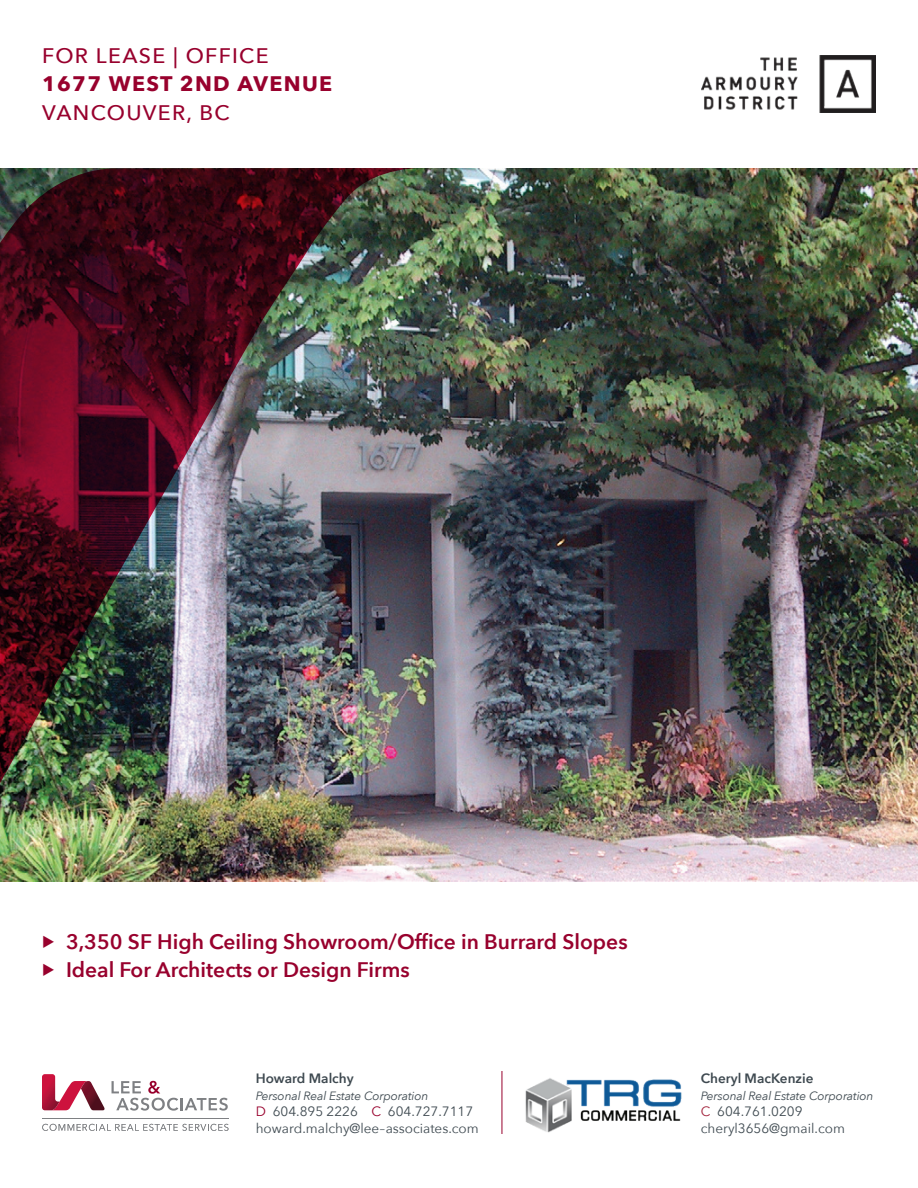
<style>
.page{position:relative;width:918px;height:1188px;background:#fff}
.page>*{position:absolute;margin:0;border:0;box-sizing:border-box;transform-origin:0 0}
.t1{font:600 21px "Avenir Next";color:#98012d}
.For_Sale_or_Lease__Main_Page{font:500 21px "Avenir Next";letter-spacing:.06em;color:#98012d}
.Address__Main_Page{font:700 21px "Avenir Next";letter-spacing:.06em;color:#98012d}
.Contact_Details{font:13.5px "Avenir Next";color:#3e4950}
.Contact_Name{font:600 13.5px "Avenir Next";color:#3e4950}
.Contact_Details-2{font:italic 12px "Avenir Next";letter-spacing:-.01em;color:#3e4950}
.Contact_Name-2{font:italic 12px "Avenir Next";letter-spacing:-.01em;color:#3e4950}
.s1{color:#98012d}
.s2{color:#a1213a}
</style>
<div class="page">
<img style="left:0;top:168px;width:918px;height:714px">
<img style="left:0;top:168px;width:423px;height:693px">
<img style="left:525px;top:1078px;width:157px;height:55px">
<hr style="left:502px;top:1071px;width:1px;height:63px;background:#98012d">
<svg style="left:112px;top:1081px;width:116px;height:30px"></svg>
<hr style="left:43px;top:1118px;width:186px;height:1px;background:#7e8083">
<svg style="left:42px;top:1074px;width:63px;height:36px"></svg>
<svg style="left:42px;top:1124px;width:186px;height:7px"></svg>
<img style="left:702px;top:56px;width:174px;height:56px">
<p class="For_Sale_or_Lease__Main_Page" style="left:42px;top:38px;width:228px">FOR LEASE | OFFICE</p>
<p class="Address__Main_Page" style="left:42px;top:66px;width:292px">1677 WEST 2ND AVENUE</p>
<p class="For_Sale_or_Lease__Main_Page" style="left:42px;top:95px;width:189px">VANCOUVER, BC</p>
<p class="t1" style="left:66px;top:923px;width:563px">3,350 SF High Ceiling Showroom/Office in Burrard Slopes</p>
<p class="t1" style="left:66px;top:952px;width:345px">Ideal For Architects or Design Firms</p>
<p class="Contact_Name" style="left:256px;top:1067px;width:99px">Howard Malchy</p>
<p class="Contact_Details-2" style="left:256px;top:1085px;width:174px">Personal Real Estate Corporation</p>
<p class="Contact_Details" style="left:256px;top:1100px;width:219px"><span class="s1">D</span> 604.895 2226 <span class="s1">C</span> 604.727.7117</p>
<p class="Contact_Details" style="left:256px;top:1116px;width:225px">howard.malchy@lee-associates.com</p>
<p class="Contact_Name" style="left:701px;top:1067px;width:114px">Cheryl MacKenzie</p>
<p class="Contact_Name-2" style="left:701px;top:1085px;width:174px">Personal Real Estate Corporation</p>
<p class="Contact_Details" style="left:701px;top:1100px;width:103px"><span class="s2">C</span> 604.761.0209</p>
<p class="Contact_Details" style="left:701px;top:1116px;width:146px">cheryl3656@gmail.com</p>
</div>
